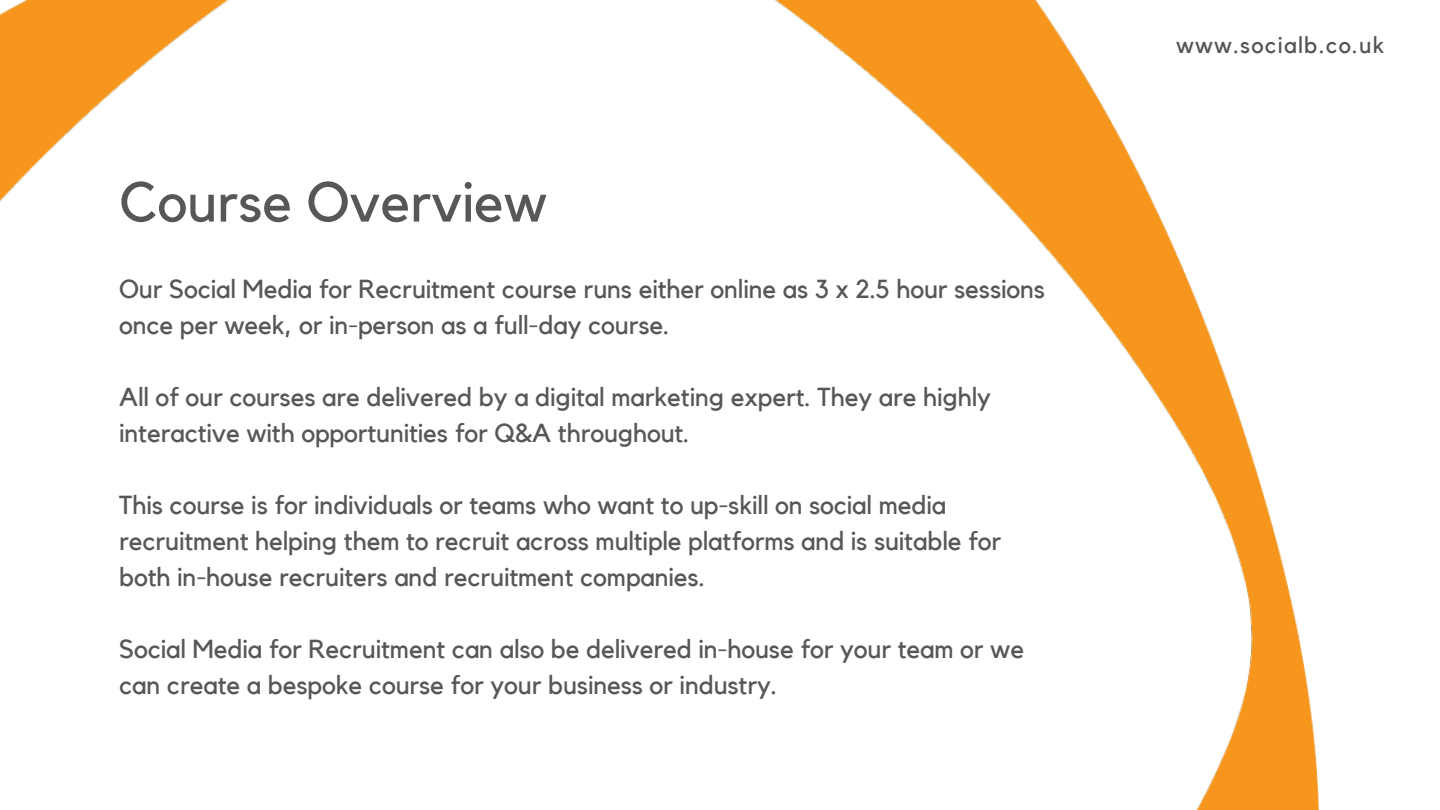
<style>
.page{position:relative;width:1440px;height:810px;background:#fff}
.page>*{position:absolute;margin:0;border:0;box-sizing:border-box;transform-origin:0 0}
.t1{font:56px "Kollektif";color:#575757}
.t2{font:26px/36px "Kollektif";letter-spacing:-.005em;color:#575757}
.t3{font:23px "Kollektif";letter-spacing:.06em;color:#545454}
</style>
<div class="page">
<img style="left:0;top:0;width:1319px;height:810px">
<h1 class="t1" style="left:119px;top:176px;width:429px">Course Overview</h1>
<h2 class="t2" style="left:119px;top:272px;width:927px">Our Social Media for Recruitment course runs either online as 3 x 2.5 hour sessions once per week, or in-person as a full-day course.</h2>
<h2 class="t2" style="left:119px;top:380px;width:874px">All of our courses are delivered by a digital marketing expert. They are highly interactive with opportunities for Q&amp;A throughout.</h2>
<h2 class="t2" style="left:119px;top:488px;width:884px">This course is for individuals or teams who want to up-skill on social media recruitment helping them to recruit across multiple platforms and is suitable for both in-house recruiters and recruitment companies.</h2>
<h2 class="t2" style="left:119px;top:632px;width:907px">Social Media for Recruitment can also be delivered in-house for your team or we can create a bespoke course for your business or industry.</h2>
<p class="t3" style="left:1176px;top:35px;width:210px">www.socialb.co.uk</p>
</div>
